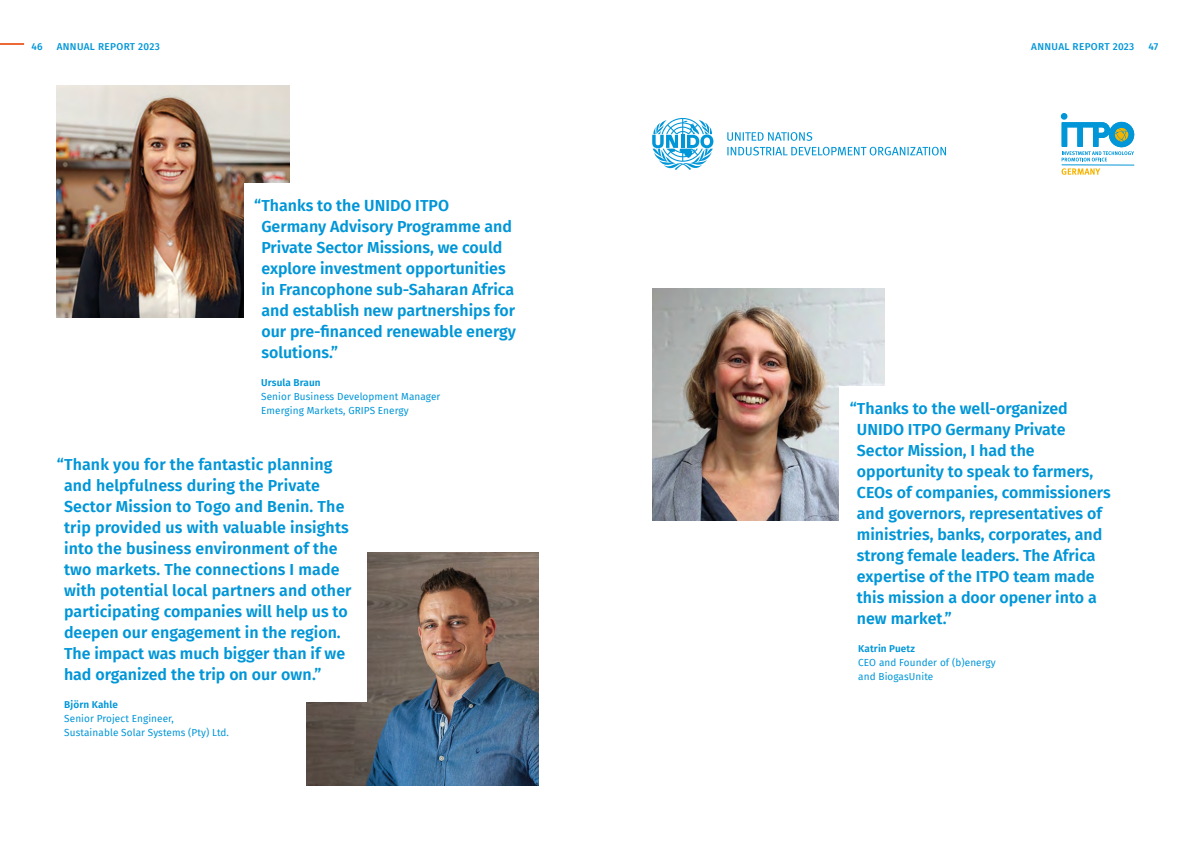
<style>
.page{position:relative;width:1191px;height:842px;background:#fff}
.page>*{position:absolute;margin:0;border:0;box-sizing:border-box;transform-origin:0 0}
.t1{font:600 16px/21px "Fira Sans";color:#0096d8}
.t2{font:10px/14px "Fira Sans";letter-spacing:.01em;color:#0096d8}
.t3{font:500 10px "Fira Sans";letter-spacing:.035em;color:#0096d8}
.t4{font:600 10px "Fira Sans";letter-spacing:.01em;color:#0096d8}
</style>
<div class="page">
<hr style="left:0;top:43px;width:24px;height:2px;background:#ec6837">
<img style="left:306px;top:553px;width:233px;height:232px">
<div style="left:294px;top:540px;width:73px;height:161px;background:#fff"></div>
<img style="left:652px;top:288px;width:232px;height:232px">
<div style="left:839px;top:386px;width:94px;height:154px;background:#fff"></div>
<img style="left:57px;top:85px;width:232px;height:232px">
<div style="left:244px;top:183px;width:93px;height:154px;background:#fff"></div>
<svg style="left:1061px;top:168px;width:39px;height:7px"></svg>
<div style="left:1060px;top:113px;width:7px;height:7px;background:#0096d8;border-radius:50%"></div>
<svg style="left:1061px;top:122px;width:73px;height:39px"></svg>
<hr style="left:1061px;top:165px;width:73px;height:1px;background:#0096d8">
<svg style="left:727px;top:147px;width:219px;height:8px"></svg>
<svg style="left:727px;top:132px;width:85px;height:9px"></svg>
<svg style="left:652px;top:118px;width:61px;height:52px"></svg>
<p class="t3" style="left:31px;top:38px;width:13px">46</p>
<p class="t3" style="left:57px;top:38px;width:104px">ANNUAL REPORT 2023</p>
<p class="t3" style="left:1031px;top:38px;width:104px">ANNUAL REPORT 2023</p>
<p class="t3" style="left:1148px;top:38px;width:11px">47</p>
<p class="t1" style="left:261px;top:194px;width:256px;text-indent:-7px">“Thanks to the UNIDO ITPO<br>Germany Advisory Programme and<br>Private Sector Missions, we could explore investment opportunities in Francophone sub-Saharan Africa and establish new partnerships for our pre-financed renewable energy solutions.”</p>
<p class="t4" style="left:261px;top:374px;width:61px">Ursula Braun</p>
<p class="t2" style="left:261px;top:389px;width:181px">Senior Business Development Manager<br>Emerging Markets, GRIPS Energy</p>
<p class="t1" style="left:64px;top:453px;width:289px;text-indent:-7px">“Thank you for the fantastic planning and helpfulness during the Private Sector Mission to Togo and Benin. The trip provided us with valuable insights into the business environment of the two markets. The connections I made with potential local partners and other participating companies will help us to deepen our engagement in the region.<br>The impact was much bigger than if we had organized the trip on our own.”</p>
<p class="t4" style="left:64px;top:696px;width:55px">Björn Kahle</p>
<p class="t2" style="left:64px;top:711px;width:166px">Senior Project Engineer,<br>Sustainable Solar Systems (Pty) Ltd.</p>
<p class="t1" style="left:857px;top:397px;width:255px;text-indent:-7px">“Thanks to the well-organized<br>UNIDO ITPO Germany Private<br>Sector Mission, I had the opportunity to speak to farmers,<br>CEOs of companies, commissioners and governors, representatives of ministries, banks, corporates, and strong female leaders. The Africa expertise of the ITPO team made this mission a door opener into a new market.”</p>
<p class="t4" style="left:858px;top:640px;width:58px">Katrin Puetz</p>
<p class="t2" style="left:858px;top:655px;width:139px">CEO and Founder of (b)energy and BiogasUnite</p>
</div>
